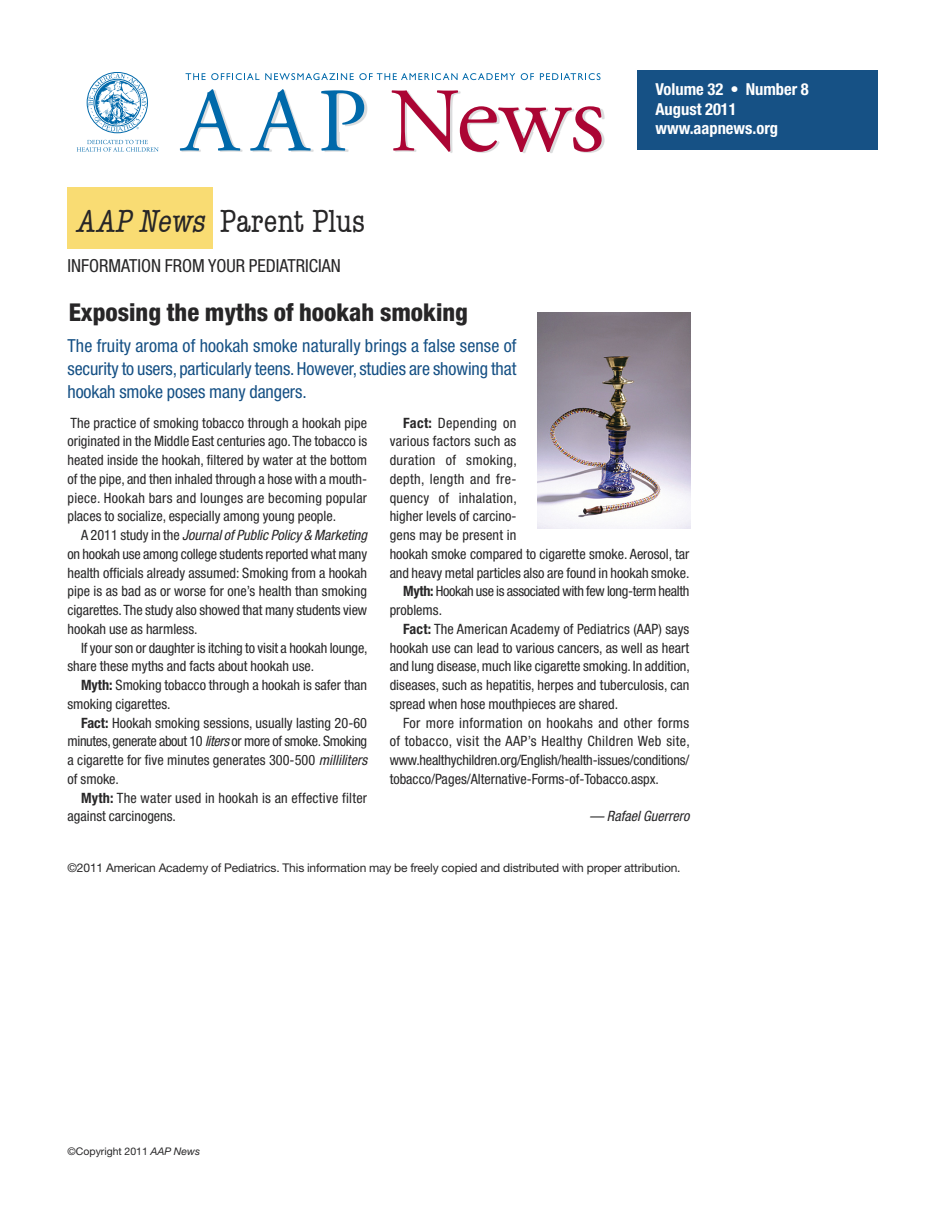
<style>
.page{position:relative;width:945px;height:1215px;background:#fff}
.page>*{position:absolute;margin:0;border:0;box-sizing:border-box;transform-origin:0 0}
.t1{font:condensed 33px "American Typewriter";color:#272627}
.t2{font:800 condensed 24.6px "Helvetica Neue";color:#272627}
.t3{font:condensed 18px/22.8px "Helvetica Neue";letter-spacing:-.005em;color:#165185;text-align:justify}
.t4{font:condensed 18px "Helvetica Neue";color:#272627}
.t5{font:700 condensed 16.5px/19.5px "Helvetica Neue";color:#fff}
.t6{font:condensed 14.25px/18.8px "Helvetica Neue";color:#272627}
.t7{font:condensed 14.25px "Helvetica Neue";letter-spacing:.025em;color:#272627}
.t8{font:condensed 14.25px/18.8px "Helvetica Neue";letter-spacing:.02em;color:#272627}
.t9{font:condensed 14.25px "Helvetica Neue";letter-spacing:-.025em;color:#272627}
.t10{font:italic condensed 14.25px "Helvetica Neue";color:#272627}
.t11{font:12px "Helvetica Neue LT Std";letter-spacing:-.01em;color:#272627}
.t12{font:10.5px "Helvetica Neue";color:#272627}
.s1{font-style:italic}
.s2{font-weight:700}
.s3{font-family:"Helvetica Neue LT Std";font-style:italic}
</style>
<div class="page">
<img style="left:179px;top:73px;width:426px;height:80px">
<svg style="left:180px;top:89px;width:61px;height:62px"></svg>
<svg style="left:250px;top:89px;width:61px;height:62px"></svg>
<svg style="left:321px;top:90px;width:43px;height:61px"></svg>
<svg style="left:391px;top:90px;width:211px;height:62px"></svg>
<svg style="left:186px;top:73px;width:73px;height:7px"></svg>
<svg style="left:265px;top:73px;width:250px;height:7px"></svg>
<svg style="left:521px;top:73px;width:13px;height:7px"></svg>
<svg style="left:540px;top:73px;width:61px;height:7px"></svg>
<svg style="left:77px;top:140px;width:82px;height:12px"></svg>
<svg style="left:88px;top:73px;width:59px;height:59px"></svg>
<div style="left:68px;top:188px;width:145px;height:61px;background:#f9dc73"></div>
<div style="left:638px;top:70px;width:240px;height:80px;background:#165185"></div>
<img style="left:537px;top:313px;width:153px;height:216px">
<h1 class="t1" style="left:76px;top:203px;width:291px"><span class="s1">AAP News</span> Parent Plus</h1>
<p class="t4" style="left:68px;top:259px;width:275px">INFORMATION FROM YOUR PEDIATRICIAN</p>
<p class="t5" style="left:656px;top:81px;width:155px">Volume 32 • Number 8<br>August 2011 www.aapnews.org</p>
<h2 class="t2" style="left:69px;top:304px;width:401px">Exposing the myths of hookah smoking</h2>
<p class="t3" style="left:68px;top:336px;width:450px">The fruity aroma of hookah smoke naturally brings a false sense of security to users, particularly teens. However, studies are showing that hookah smoke poses many dangers.</p>
<p class="t6" style="left:68px;top:414px;width:301px;text-align:justify">The practice of smoking tobacco through a hookah pipe originated in the Middle East centuries ago. The tobacco is heated inside the hookah, filtered by water at the bottom of the pipe, and then inhaled through a hose with a mouth&shy;piece. Hookah bars and lounges are becoming popular places to socialize, especially among young people.</p>
<p class="t6" style="left:68px;top:527px;width:304px;text-indent:14px">A 2 0 1 1 s t u d y i n t h e <span class="s1">Journalof Public Policy &amp; Marketing </span>on hookah use among college students reported what many health officials already assumed: Smoking from a hookah pipe is as bad as or worse for one’s health than smoking cigarettes. The study also showed that many students view hookah use as harmless.</p>
<p class="t6" style="left:68px;top:639px;width:302px;text-indent:14px">If your son or daughter is itching to visit a hookah lounge, share these myths and facts about hookah use.</p>
<p class="t6" style="left:67px;top:677px;width:301px;text-indent:14px"><span class="s2">Myth:</span> Smoking tobacco through a hookah is safer than smoking cigarettes.</p>
<p class="t6" style="left:67px;top:714px;width:304px;text-indent:14px"><span class="s2">Fact:</span> Hookah smoking sessions, usually lasting 20-60 minutes, generate about 10 <span class="s1">liters</span>or more of smoke. Smoking a cigarette for five minutes generates 300-500 <span class="s1">milliliters </span>of smoke.</p>
<p class="t8" style="left:68px;top:789px;width:301px;text-indent:13px"><span class="s2">Myth:</span> The water used in hookah is an effective filter against carcinogens.</p>
<p class="t7" style="left:403px;top:417px;width:115px"><span class="s2">Fact:</span> Depending on</p>
<p class="t8" style="left:390px;top:433px;width:128px">various factors such as</p>
<p class="t7" style="left:390px;top:455px;width:129px">duration of smoking,</p>
<p class="t7" style="left:390px;top:474px;width:128px">depth, length and fre-</p>
<p class="t7" style="left:390px;top:492px;width:129px">quency of inhalation,</p>
<p class="t6" style="left:390px;top:508px;width:128px">higher levels of carcino-</p>
<p class="t6" style="left:390px;top:527px;width:128px">gens may be present in</p>
<p class="t6" style="left:390px;top:546px;width:301px">hookah smoke compared to cigarette smoke. Aerosol, tar</p>
<p class="t6" style="left:390px;top:564px;width:301px">and heavy metal particles also are found in hookah smoke.</p>
<p class="t9" style="left:403px;top:586px;width:288px"><span class="s2">Myth:</span> Hookah use is associated with few long-term health</p>
<p class="t6" style="left:390px;top:602px;width:54px">problems.</p>
<p class="t6" style="left:403px;top:621px;width:288px"><span class="s2">Fact:</span> The American Academy of Pediatrics (AAP) says</p>
<p class="t6" style="left:390px;top:639px;width:301px">hookah use can lead to various cancers, as well as heart</p>
<p class="t6" style="left:390px;top:658px;width:302px">and lung disease, much like cigarette smoking. In addition,</p>
<p class="t6" style="left:390px;top:677px;width:301px">diseases, such as hepatitis, herpes and tuberculosis, can</p>
<p class="t6" style="left:390px;top:696px;width:230px">spread when hose mouthpieces are shared.</p>
<p class="t7" style="left:403px;top:717px;width:288px">For more information on hookahs and other forms</p>
<p class="t7" style="left:390px;top:736px;width:302px">of tobacco, visit the AAP’s Healthy Children Web site,</p>
<p class="t6" style="left:390px;top:752px;width:301px">www.healthychildren.org/English/health-issues/conditions/</p>
<p class="t6" style="left:390px;top:771px;width:271px">tobacco/Pages/Alternative-Forms-of-Tobacco.aspx.</p>
<p class="t10" style="left:590px;top:811px;width:104px">— RafaelGuerrero</p>
<p class="t11" style="left:68px;top:860px;width:615px">©2011 American Academy of Pediatrics. This information may be freely copied and distributed with proper attribution.</p>
<p class="t12" style="left:68px;top:1148px;width:134px">©Copyright 2011 <span class="s3">AAP News</span></p>
</div>
